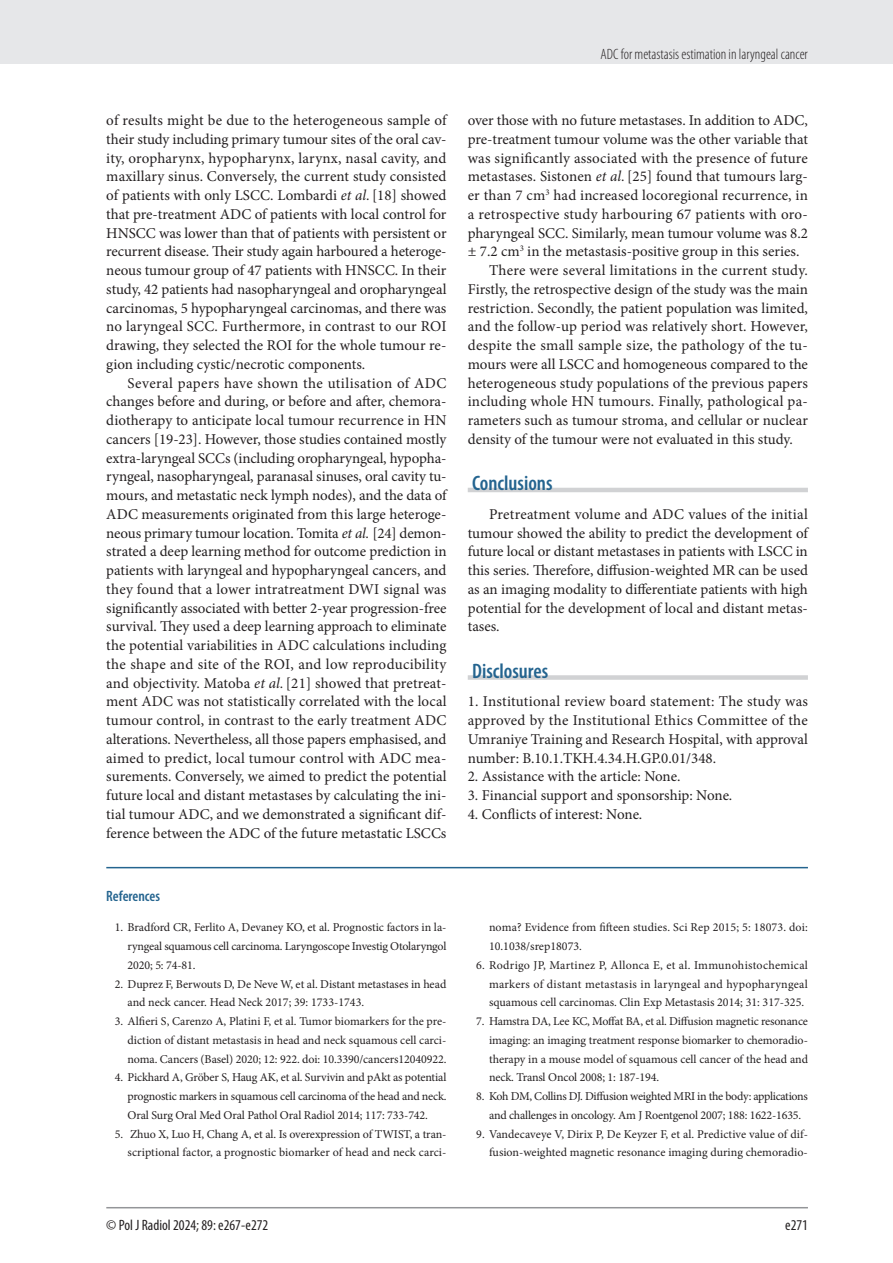
<style>
.page{position:relative;width:893px;height:1263px;background:#fff}
.page>*{position:absolute;margin:0;border:0;box-sizing:border-box;transform-origin:0 0}
.srodtytul_1{font:600 condensed 21px "Myriad Pro";color:#24648f}
.tekst{font:15px/18.8px "Minion Pro";color:#231f20;text-align:justify}
.tekst_bez_wciecia{font:15px/18.8px "Minion Pro";color:#231f20;text-align:justify}
.t1{font:300 condensed 15px "Myriad Pro";color:#231f20}
.t2{font:condensed 15px "Myriad Pro";color:#231f20}
.Pism{font:600 condensed 15px "Myriad Pro";color:#24648f}
.t3{font:12px/18.8px "Minion Pro";letter-spacing:-.005em;color:#231f20;text-align:justify}
.s1{font-style:italic}
</style>
<div class="page">
<div style="left:0;top:0;width:893px;height:64px;background:#e6e7e9"></div>
<hr style="left:106px;top:1207px;width:702px;height:1px;background:#939598">
<hr style="left:468px;top:488px;width:340px;height:4px;background:#d1d2d4">
<div style="left:468px;top:675px;width:340px;height:5px;background:#d1d2d4"></div>
<hr style="left:106px;top:867px;width:702px;height:1px;background:#24648f">
<p class="t1" style="left:600px;top:45px;width:209px">ADC for metastasis estimation in laryngeal cancer</p>
<p class="tekst_bez_wciecia" style="left:106px;top:111px;width:342px">of results might be due to the heterogeneous sample of their study including primary tumour sites of the oral cav&shy;ity, oropharynx, hypopharynx, larynx, nasal cavity, and maxillary sinus. Conversely, the current study consisted of patients with only LSCC. Lombardi <span class="s1">et al.</span>[18] showed that pre-treatment ADC of patients with local control for HNSCC was lower than that of patients with persistent or recurrent disease. Their study again harboured a heteroge&shy;neous tumour group of 47 patients with HNSCC. In their study, 42 patients had nasopharyngeal and oropharyngeal carcinomas, 5 hypopharyngeal carcinomas, and there was no laryngeal SCC. Furthermore, in contrast to our ROI drawing, they selected the ROI for the whole tumour re&shy;gion including cystic/necrotic components.</p>
<p class="tekst" style="left:106px;top:373px;width:342px;text-indent:21px">Several papers have shown the utilisation of ADC changes before and during, or before and after, chemora&shy;diotherapy to anticipate local tumour recurrence in HN cancers [19-23]. However, those studies contained mostly extra-laryngeal SCCs (including oropharyngeal, hypopha&shy;ryngeal, nasopharyngeal, paranasal sinuses, oral cavity tu&shy;mours, and metastatic neck lymph nodes), and the data of ADC measurements originated from this large heteroge&shy;neous primary tumour location. Tomita <span class="s1">et al.</span> [24] demon&shy;strated a deep learning method for outcome prediction in patients with laryngeal and hypopharyngeal cancers, and they found that a lower intratreatment DWI signal was significantly associated with better 2-year progression-free survival. They used a deep learning approach to eliminate the potential variabilities in ADC calculations including the shape and site of the ROI, and low reproducibility and objectivity. Matoba <span class="s1">et al.</span>[21] showed that pretreat&shy;ment ADC was not statistically correlated with the local tumour control, in contrast to the early treatment ADC alterations. Nevertheless, all those papers emphasised, and aimed to predict, local tumour control with ADC mea&shy;surements. Conversely, we aimed to predict the potential future local and distant metastases by calculating the ini&shy;tial tumour ADC, and we demonstrated a significant dif&shy;ference between the ADC of the future metastatic LSCCs</p>
<p class="tekst" style="left:468px;top:111px;width:342px">over those with no future metastases. In addition to ADC, pre-treatment tumour volume was the other variable that was significantly associated with the presence of future metastases. Sistonen <span class="s1">et al.</span>[25] found that tumours larg&shy;er than 7 cm<sup>3</sup> had increased locoregional recurrence, in a retrospective study harbouring 67 patients with oro&shy;pharyngeal SCC. Similarly, mean tumour volume was 8.2 ± 7.2 cm<sup>3</sup> in the metastasis-positive group in this series.</p>
<p class="tekst" style="left:468px;top:261px;width:342px;text-indent:21px">There were several limitations in the current study.<br>Firstly, the retrospective design of the study was the main restriction. Secondly, the patient population was limited, and the follow-up period was relatively short. However, despite the small sample size, the pathology of the tu&shy;mours were all LSCC and homogeneous compared to the heterogeneous study populations of the previous papers including whole HN tumours. Finally, pathological pa&shy;rameters such as tumour stroma, and cellular or nuclear density of the tumour were not evaluated in this study.</p>
<p class="srodtytul_1" style="left:472px;top:470px;width:82px">Conclusions</p>
<p class="tekst" style="left:468px;top:505px;width:342px;text-indent:21px">Pretreatment volume and ADC values of the initial tumour showed the ability to predict the development of future local or distant metastases in patients with LSCC in this series. Therefore, diffusion-weighted MR can be used as an imaging modality to differentiate patients with high potential for the development of local and distant metas&shy;tases.</p>
<p class="srodtytul_1" style="left:472px;top:658px;width:78px">Disclosures</p>
<p class="tekst" style="left:468px;top:692px;width:342px">1. Institutional review board statement: The study was approved by the Institutional Ethics Committee of the Umraniye Training and Research Hospital, with approval number: B.10.1.TKH.4.34.H.GP.0.01/348.</p>
<p class="tekst" style="left:468px;top:767px;width:214px">2. Assistance with the article: None.</p>
<p class="tekst" style="left:468px;top:786px;width:266px">3. Financial support and sponsorship: None.</p>
<p class="tekst" style="left:468px;top:805px;width:176px">4. Conflicts of interest: None.</p>
<p class="Pism" style="left:106px;top:887px;width:55px">References</p>
<p class="t3" style="left:128px;top:918px;width:320px;text-indent:-13px">1. Bradford CR, Ferlito A, Devaney KO, et al. Prognostic factors in la&shy;ryngeal squamous cell carcinoma. Laryngoscope Investig Otolaryngol 2020; 5: 74-81.</p>
<p class="t3" style="left:128px;top:974px;width:320px;text-indent:-13px">2. Duprez F, Berwouts D, De Neve W, et al. Distant metastases in head and neck cancer. Head Neck 2017; 39: 1733-1743.</p>
<p class="t3" style="left:128px;top:1012px;width:320px;text-indent:-13px">3. Alfieri S, Carenzo A, Platini F, et al. Tumor biomarkers for the pre&shy;diction of distant metastasis in head and neck squamous cell carci&shy;noma. Cancers (Basel) 2020; 12: 922. doi: 10.3390/cancers12040922.</p>
<p class="t3" style="left:128px;top:1068px;width:320px;text-indent:-13px">4. Pickhard A, Gröber S, Haug AK, et al. Survivin and pAkt as potential prognostic markers in squamous cell carcinoma of the head and neck.<br>Oral Surg Oral Med Oral Pathol Oral Radiol 2014; 117: 733-742.</p>
<p class="t3" style="left:115px;top:1124px;width:333px;text-align:right">5. Zhuo X, Luo H, Chang A, et al. Is overexpression of TWIST, a tran&shy;scriptional factor, a prognostic biomarker of head and neck carci-</p>
<p class="t3" style="left:489px;top:918px;width:320px">noma? Evidence from fifteen studies. Sci Rep 2015; 5: 18073. doi:<br>10.1038/srep18073.</p>
<p class="t3" style="left:489px;top:956px;width:320px;text-indent:-13px">6. Rodrigo JP, Martinez P, Allonca E, et al. Immunohistochemical markers of distant metastasis in laryngeal and hypopharyngeal squamous cell carcinomas. Clin Exp Metastasis 2014; 31: 317-325.</p>
<p class="t3" style="left:489px;top:1012px;width:320px;text-indent:-13px">7. Hamstra DA, Lee KC, Moffat BA, et al. Diffusion magnetic resonance imaging: an imaging treatment response biomarker to chemoradio&shy;therapy in a mouse model of squamous cell cancer of the head and neck. Transl Oncol 2008; 1: 187-194.</p>
<p class="t3" style="left:476px;top:1087px;width:333px;text-align:center">8. Koh DM, Collins DJ. Diffusion weighted MRI in the body: applications and challenges in oncology. Am J Roentgenol 2007; 188: 1622-1635.</p>
<p class="t3" style="left:476px;top:1124px;width:333px;text-align:right">9. Vandecaveye V, Dirix P, De Keyzer F, et al. Predictive value of dif&shy;fusion-weighted magnetic resonance imaging during chemoradio-</p>
<p class="t2" style="left:106px;top:1216px;width:164px">© Pol J Radiol 2024; 89: e267-e272</p>
<p class="t2" style="left:785px;top:1216px;width:24px">e271</p>
</div>
